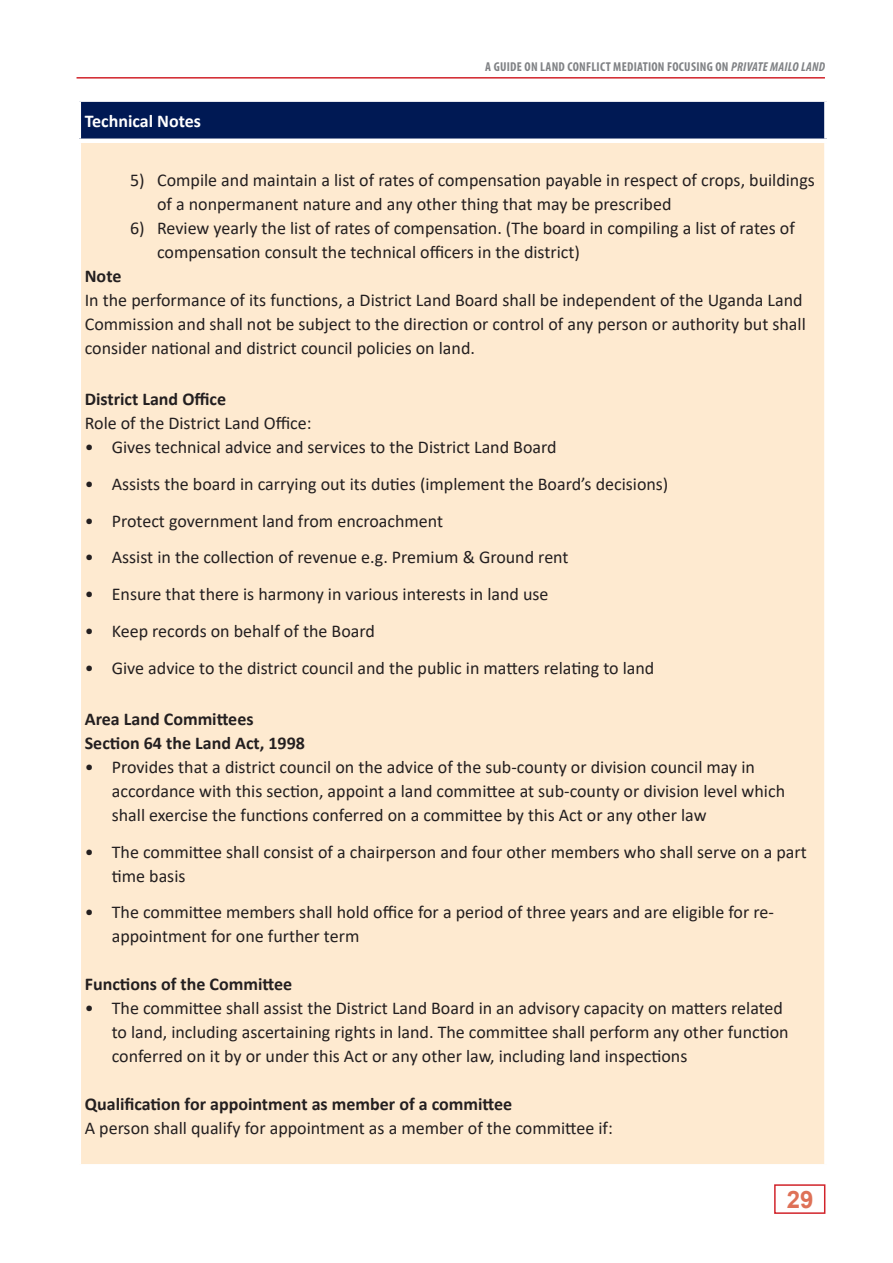
<style>
.page{position:relative;width:893px;height:1263px;background:#fff}
.page>*{position:absolute;margin:0;border:0;box-sizing:border-box;transform-origin:0 0}
.t1{font:700 24px "Arial";color:#de7157}
.t2{font:18px/24px "Calibri";color:#231f20}
.t3{font:700 18px/24px "Calibri";color:#231f20}
.t4{font:700 18px "Calibri";color:#fff}
.t5{font:700 condensed 12.9px "Myriad Pro";letter-spacing:.02em;color:#808285}
.s1{font-style:italic}
</style>
<div class="page">
<div style="left:774px;top:1184px;width:51px;height:30px;border:2px solid #d1232a"></div>
<hr style="left:77px;top:77px;width:748px;height:2px;background:#d1232a">
<div style="left:79px;top:100px;width:747px;height:41px;background:#001954"></div>
<div style="left:79px;top:141px;width:747px;height:1025px;background:#feead0"></div>
<div style="left:77px;top:97px;width:752px;height:5px;background:#fff"></div>
<hr style="left:77px;top:102px;width:4px;height:37px;background:#fff">
<div style="left:824px;top:102px;width:5px;height:37px;background:#fff"></div>
<hr style="left:77px;top:139px;width:752px;height:4px;background:#fff">
<hr style="left:77px;top:143px;width:4px;height:1021px;background:#fff">
<div style="left:824px;top:143px;width:5px;height:1021px;background:#fff"></div>
<hr style="left:77px;top:1164px;width:752px;height:4px;background:#fff">
<p class="t4" style="left:85px;top:108px;width:118px">Technical Notes</p>
<p class="t5" style="left:485px;top:59px;width:341px">A GUIDE ON LAND CONFLICT MEDIATION FOCUSING ON <span class="s1">PRIVATE MAILO LAND</span></p>
<p class="t2" style="left:157px;top:168px;width:659px;text-indent:-27px">5) Compile and maintain a list of rates of compensation payable in respect of crops, buildings of a nonpermanent nature and any other thing that may be prescribed</p>
<p class="t2" style="left:157px;top:216px;width:639px;text-indent:-27px">6) Review yearly the list of rates of compensation. (The board in compiling a list of rates of compensation consult the technical officers in the district)</p>
<p class="t3" style="left:85px;top:264px;width:38px">Note</p>
<p class="t2" style="left:85px;top:288px;width:722px">In the performance of its functions, a District Land Board shall be independent of the Uganda Land<br>Commission and shall not be subject to the direction or control of any person or authority but shall consider national and district council policies on land.</p>
<p class="t3" style="left:85px;top:387px;width:143px">District Land Office</p>
<p class="t2" style="left:85px;top:411px;width:228px">Role of the District Land Office:</p>
<p class="t2" style="left:85px;top:435px;width:473px">• Gives technical advice and services to the District Land Board</p>
<p class="t2" style="left:85px;top:471px;width:585px">• Assists the board in carrying out its duties (implement the Board’s decisions)</p>
<p class="t2" style="left:85px;top:508px;width:360px">• Protect government land from encroachment</p>
<p class="t2" style="left:85px;top:545px;width:485px">• Assist in the collection of revenue e.g. Premium &amp; Ground rent</p>
<p class="t2" style="left:85px;top:582px;width:465px">• Ensure that there is harmony in various interests in land use</p>
<p class="t2" style="left:85px;top:618px;width:292px">• Keep records on behalf of the Board</p>
<p class="t2" style="left:85px;top:655px;width:571px">• Give advice to the district council and the public in matters relating to land</p>
<p class="t3" style="left:85px;top:706px;width:222px">Area Land Committees<br>Section 64 the Land Act, 1998</p>
<p class="t2" style="left:112px;top:754px;width:675px;text-indent:-27px">• Provides that a district council on the advice of the sub-county or division council may in accordance with this section, appoint a land committee at sub-county or division level which shall exercise the functions conferred on a committee by this Act or any other law</p>
<p class="t2" style="left:112px;top:839px;width:696px;text-indent:-27px">• The committee shall consist of a chairperson and four other members who shall serve on a part time basis</p>
<p class="t2" style="left:112px;top:900px;width:664px;text-indent:-27px">• The committee members shall hold office for a period of three years and are eligible for re&shy;appointment for one further term</p>
<p class="t3" style="left:85px;top:972px;width:209px">Functions of the Committee</p>
<p class="t2" style="left:112px;top:996px;width:678px;text-indent:-27px">• The committee shall assist the District Land Board in an advisory capacity on matters related to land, including ascertaining rights in land. The committee shall perform any other function conferred on it by or under this Act or any other law, including land inspections</p>
<p class="t3" style="left:85px;top:1092px;width:429px">Qualification for appointment as member of a committee</p>
<p class="t2" style="left:85px;top:1116px;width:530px">A person shall qualify for appointment as a member of the committee if:</p>
<h1 class="t1" style="left:787px;top:1182px;width:28px">29</h1>
</div>
